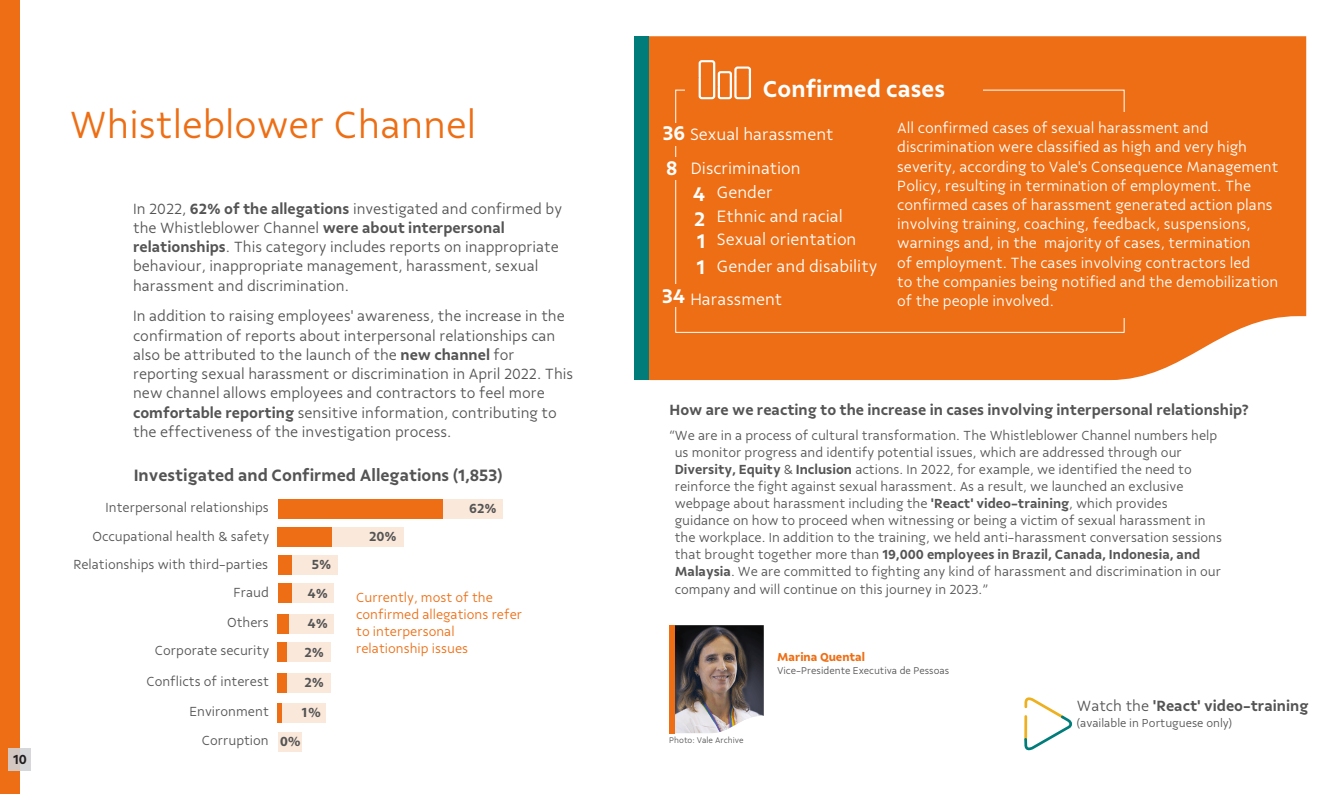
<style>
.page{position:relative;width:1340px;height:794px;background:#fff}
.page>*{position:absolute;margin:0;border:0;box-sizing:border-box;transform-origin:0 0}
.t1{font:300 40.25px "Vale Sans";color:#ed6e14}
.t2{font:600 24.5px "Vale Sans";color:#fff}
.t3{font:600 21px/34.6px "Vale Sans";color:#fff}
.t4{font:300 17.5px/23.4px "Vale Sans";color:#fff}
.t5{font:600 17.5px "Vale Sans";color:#545454}
.t6{font:300 15.75px/19.2px "Vale Sans";color:#545454}
.t7{font:300 15.75px/19.2px "Vale Sans";color:#fff}
.t8{font:600 15.75px "Vale Sans";color:#545454}
.t9{font:300 14px/17.1px "Vale Sans";color:#545454;text-align:right}
.t10{font:300 14px/17.1px "Vale Sans";color:#ed6e14}
.t11{font:600 14px/29.6px "Vale Sans";color:#545454;text-align:center}
.t12{font:700 14px "Myriad Pro";color:#545454}
.t13{font:600 14px "Vale Sans";color:#231f20}
.t14{font:300 12.25px "Vale Sans";color:#545454}
.t15{font:700 12.25px "Vale Sans";color:#ed6e14}
.t16{font:300 10.5px "Vale Sans";color:#545454}
.t17{font:300 8.75px "Vale Sans";color:#545454}
.s1{font-weight:600}
.s2{font-weight:300}
</style>
<div class="page">
<div style="left:648px;top:36px;width:658px;height:344px;background:#ed6e14"></div>
<div style="left:0;top:0;width:20px;height:794px;background:#ed6e14"></div>
<div style="left:9px;top:748px;width:22px;height:22px;background:#d6d7d9"></div>
<div style="left:9px;top:748px;width:11px;height:22px;background:#d4c7c2"></div>
<div style="left:287px;top:672px;width:43px;height:20px;background:#fae8db"></div>
<div style="left:289px;top:614px;width:45px;height:19px;background:#fae8db"></div>
<div style="left:277px;top:672px;width:10px;height:20px;background:#ed6e14"></div>
<div style="left:287px;top:642px;width:43px;height:20px;background:#fae8db"></div>
<div style="left:277px;top:642px;width:10px;height:20px;background:#ed6e14"></div>
<div style="left:289px;top:583px;width:45px;height:20px;background:#fae8db"></div>
<div style="left:277px;top:583px;width:14px;height:20px;background:#ed6e14"></div>
<div style="left:291px;top:555px;width:47px;height:19px;background:#fae8db"></div>
<div style="left:277px;top:555px;width:14px;height:19px;background:#ed6e14"></div>
<div style="left:277px;top:731px;width:24px;height:20px;background:#fae8db"></div>
<div style="left:332px;top:526px;width:72px;height:20px;background:#fae8db"></div>
<div style="left:282px;top:702px;width:44px;height:20px;background:#fae8db"></div>
<div style="left:425px;top:499px;width:77px;height:19px;background:#fae8db"></div>
<div style="left:277px;top:702px;width:5px;height:20px;background:#ed6e14"></div>
<div style="left:277px;top:499px;width:165px;height:19px;background:#ed6e14"></div>
<div style="left:277px;top:526px;width:55px;height:20px;background:#ed6e14"></div>
<div style="left:277px;top:613px;width:12px;height:20px;background:#ed6e14"></div>
<div style="left:685px;top:64px;width:297px;height:34px;background:#ed6e14"></div>
<div style="left:1080px;top:112px;width:101px;height:205px;background:#ed6e14"></div>
<div style="left:654px;top:123px;width:41px;height:23px;background:#ed6e14"></div>
<div style="left:654px;top:157px;width:41px;height:23px;background:#ed6e14"></div>
<div style="left:654px;top:284px;width:36px;height:23px;background:#ed6e14"></div>
<div style="left:633px;top:36px;width:15px;height:344px;background:#007d7a"></div>
<svg style="left:697px;top:59px;width:55px;height:41px"></svg>
<img style="left:675px;top:625px;width:88px;height:108px">
<div style="left:669px;top:625px;width:6px;height:108px;background:#ed6e14"></div>
<svg style="left:1024px;top:698px;width:48px;height:53px"></svg>
<p class="t13" style="left:13px;top:751px;width:15px">10</p>
<h1 class="t1" style="left:70px;top:102px;width:408px">Whistleblower Channel</h1>
<p class="t6" style="left:133px;top:199px;width:430px">In 2022, <span class="s1">62% of the allegations</span> investigated and confirmed by the Whistleblower Channel <span class="s1">were about interpersonal relationships</span>. This category includes reports on inappropriate behaviour, inappropriate management, harassment, sexual harassment and discrimination.</p>
<p class="t6" style="left:133px;top:307px;width:442px">In addition to raising employees' awareness, the increase in the confirmation of reports about interpersonal relationships can also be attributed to the launch of the <span class="s1">new channel</span> for reporting sexual harassment or discrimination in April 2022. This new channel allows employees and contractors to feel more <span class="s1">comfortable reporting</span> sensitive information, contributing to the effectiveness of the investigation process.</p>
<p class="t5" style="left:134px;top:465px;width:370px">Investigated and Confirmed Allegations (1,853)</p>
<p class="t9" style="left:105px;top:498px;width:165px">Interpersonal relationships</p>
<p class="t11" style="left:469px;top:494px;width:29px">62%</p>
<p class="t9" style="left:92px;top:528px;width:178px">Occupational health &amp; safety</p>
<p class="t11" style="left:369px;top:521px;width:29px">20%</p>
<p class="t9" style="left:73px;top:556px;width:196px">Relationships with third-parties</p>
<p class="t9" style="left:233px;top:583px;width:37px">Fraud</p>
<p class="t9" style="left:227px;top:614px;width:43px">Others</p>
<p class="t9" style="left:155px;top:642px;width:116px">Corporate security</p>
<p class="t11" style="left:307px;top:549px;width:25px">5%<br>4%</p>
<p class="t11" style="left:307px;top:608px;width:22px">4%</p>
<p class="t11" style="left:304px;top:637px;width:21px">2%</p>
<p class="t10" style="left:356px;top:588px;width:167px">Currently, most of the confirmed allegations refer to interpersonal relationship issues</p>
<p class="t9" style="left:146px;top:666px;width:124px;line-height:30.4px">Conflicts of interest<br>Environment</p>
<p class="t9" style="left:202px;top:732px;width:69px">Corruption</p>
<p class="t11" style="left:304px;top:668px;width:21px">2%</p>
<p class="t12" style="left:301px;top:706px;width:22px">1%</p>
<p class="t12" style="left:280px;top:735px;width:22px">0%</p>
<h2 class="t2" style="left:762px;top:76px;width:184px">Confirmed cases</h2>
<p class="t7" style="left:897px;top:118px;width:383px">All confirmed cases of sexual harassment and discrimination were classified as high and very high severity, according to Vale's Consequence Management Policy, resulting in termination of employment. The confirmed cases of harassment generated action plans involving training, coaching, feedback, suspensions, warnings and, in the majority of cases, termination<br>of employment. The cases involving contractors led<br>to the companies being notified and the demobilization of the people involved.</p>
<h3 class="t3" style="left:662px;top:116px;width:24px">36<br>8</h3>
<p class="t4" style="left:690px;top:118px;width:145px;line-height:33.9px">Sexual harassment<br>Discrimination</p>
<p class="t4" style="left:717px;top:181px;width:141px">Gender<br>Ethnic and racial<br>Sexual orientation</p>
<h3 class="t3" style="left:692px;top:182px;width:14px;line-height:24.4px">4<br>2</h3>
<h3 class="t3" style="left:696px;top:250px;width:10px">1</h3>
<p class="t4" style="left:690px;top:287px;width:93px">Harassment</p>
<h3 class="t3" style="left:697px;top:224px;width:10px">1</h3>
<p class="t4" style="left:717px;top:254px;width:162px">Gender and disability</p>
<h3 class="t3" style="left:662px;top:279px;width:25px">34</h3>
<p class="t8" style="left:669px;top:401px;width:581px">How are we reacting to the increase in cases involving interpersonal relationship?</p>
<p class="t9" style="left:674px;top:427px;width:549px;text-align:left;text-indent:-5px">“We are in a process of cultural transformation. The Whistleblower Channel numbers help us monitor progress and identify potential issues, which are addressed through our <span class="s1">Diversity, Equity</span> &amp; <span class="s1">Inclusion</span> actions. In 2022, for example, we identified the need to reinforce the fight against sexual harassment. As a result, we launched an exclusive webpage about harassment including the <span class="s1">'React' video-training</span>, which provides guidance on how to proceed when witnessing or being a victim of sexual harassment in the workplace. In addition to the training, we held anti-harassment conversation sessions that brought together more than <span class="s1">19,000 employees in Brazil, Canada, Indonesia, and Malaysia</span>. We are committed to fighting any kind of harassment and discrimination in our company and will continue on this journey in 2023.”</p>
<p class="t17" style="left:669px;top:735px;width:76px">Photo: Vale Archive</p>
<p class="t15" style="left:777px;top:650px;width:89px">Marina Quental</p>
<p class="t16" style="left:777px;top:664px;width:174px">Vice-Presidente Executiva de Pessoas</p>
<p class="t8" style="left:1076px;top:697px;width:233px"><span class="s2">Watch the</span> 'React' video-training</p>
<p class="t14" style="left:1076px;top:716px;width:156px">(available in Portuguese only)</p>
</div>
